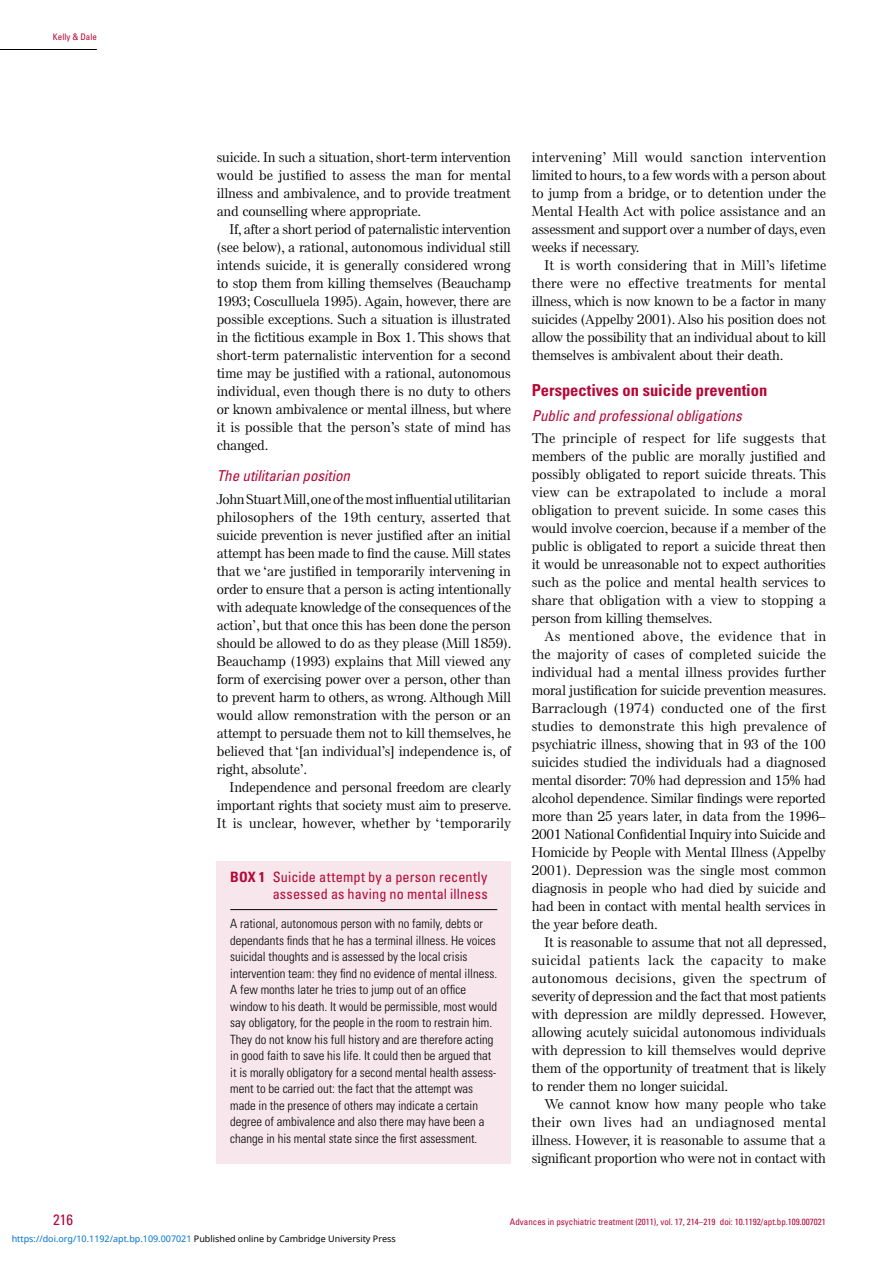
<style>
.page{position:relative;width:893px;height:1263px;background:#fff}
.page>*{position:absolute;margin:0;border:0;box-sizing:border-box;transform-origin:0 0}
.t1{font:700 condensed 16.5px "Univers LT Std";color:#b30838}
.t2{font:italic condensed 15px "Univers LT Std";color:#b30838}
.t3{font:condensed 15px "Univers LT Std";color:#b30838}
.t4{font:condensed 14.25px/16.5px "Univers LT Std";letter-spacing:.01em;color:#b30838;text-align:right}
.t5{font:500 13.5px/18px "Else NPL Std";color:#000;text-align:justify}
.t6{font:300 condensed 12.75px/16.5px "Univers LT Std";color:#000}
.t7{font:condensed 9px "Univers LT Std";color:#b30838}
.t8{font:9px "Noto Sans";color:#0172cf}
.s1{font-weight:700}
.s2{color:#000}
</style>
<div class="page">
<hr style="left:0;top:49px;width:97px;height:1px;background:#000">
<div style="left:217px;top:861px;width:294px;height:303px;background:#f7e6eb"></div>
<hr style="left:230px;top:909px;width:267px;height:1px;background:#000">
<p class="t7" style="left:53px;top:31px;width:45px">Kelly &amp; Dale</p>
<p class="t5" style="left:217px;top:148px;width:296px">suicide. In such a situation, short-term intervention would be justified to assess the man for mental illness and ambivalence, and to provide treatment and counselling where appropriate.</p>
<p class="t5" style="left:217px;top:220px;width:296px;text-indent:13px">If, after a short period of paternalistic intervention (see below), a rational, autonomous individual still intends suicide, it is generally considered wrong to stop them from killing themselves (Beauchamp 1993; Cosculluela 1995). Again, however, there are possible exceptions. Such a situation is illustrated in the fictitious example in Box 1. This shows that short-term paternalistic intervention for a second time may be justified with a rational, autonomous individual, even though there is no duty to others or known ambivalence or mental illness, but where it is possible that the person’s state of mind has changed.</p>
<p class="t2" style="left:217px;top:466px;width:135px">The utilitarian position</p>
<p class="t5" style="left:217px;top:490px;width:296px">John Stuart Mill, one of the most influential utilitarian philosophers of the 19th century, asserted that suicide prevention is never justified after an initial attempt has been made to find the cause. Mill states that we ‘are justified in temporarily intervening in order to ensure that a person is acting intentionally with adequate knowledge of the consequences of the action’, but that once this has been done the person should be allowed to do as they please (Mill 1859).<br>Beauchamp (1993) explains that Mill viewed any form of exercising power over a person, other than to prevent harm to others, as wrong. Although Mill would allow remonstration with the person or an attempt to persuade them not to kill themselves, he believed that ‘[an individual’s] independence is, of right, absolute’.</p>
<p class="t5" style="left:217px;top:778px;width:296px;text-indent:13px">Independence and personal freedom are clearly important rights that society must aim to preserve.<br>It is unclear, however, whether by ‘temporarily</p>
<p class="t4" style="left:230px;top:869px;width:259px"><span class="s1">Box 1</span> Suicide attempt by a person recently assessed as having no mental illness</p>
<p class="t6" style="left:230px;top:916px;width:268px">A rational, autonomous person with no family, debts or dependants finds that he has a terminal illness. He voices suicidal thoughts and is assessed by the local crisis intervention team: they find no evidence of mental illness.<br>A few months later he tries to jump out of an office window to his death. It would be permissible, most would say obligatory, for the people in the room to restrain him.<br>They do not know his full history and are therefore acting in good faith to save his life. It could then be argued that it is morally obligatory for a second mental health assess&shy;ment to be carried out: the fact that the attempt was made in the presence of others may indicate a certain degree of ambivalence and also there may have been a change in his mental state since the first assessment.</p>
<p class="t5" style="left:532px;top:148px;width:296px">intervening’ Mill would sanction intervention limited to hours, to a few words with a person about to jump from a bridge, or to detention under the Mental Health Act with police assistance and an assessment and support over a number of days, even weeks if necessary.</p>
<p class="t5" style="left:532px;top:256px;width:296px;text-indent:13px">It is worth considering that in Mill’s lifetime there were no effective treatments for mental illness, which is now known to be a factor in many suicides (Appelby 2001). Also his position does not allow the possibility that an individual about to kill themselves is ambivalent about their death.</p>
<p class="t1" style="left:532px;top:380px;width:237px">Perspectives on suicide prevention</p>
<p class="t2" style="left:532px;top:406px;width:211px">Public and professional obligations</p>
<p class="t5" style="left:532px;top:430px;width:296px">The principle of respect for life suggests that members of the public are morally justified and possibly obligated to report suicide threats. This view can be extrapolated to include a moral obligation to prevent suicide. In some cases this would involve coercion, because if a member of the public is obligated to report a suicide threat then it would be unreasonable not to expect authorities such as the police and mental health services to share that obligation with a view to stopping a person from killing themselves.</p>
<p class="t5" style="left:532px;top:628px;width:296px;text-indent:13px">As mentioned above, the evidence that in the majority of cases of completed suicide the individual had a mental illness provides further moral justification for suicide prevention measures.<br>Barraclough (1974) conducted one of the first studies to demonstrate this high prevalence of psychiatric illness, showing that in 93 of the 100 suicides studied the individuals had a diagnosed mental disorder: 70% had depression and 15% had alcohol dependence. Similar findings were reported more than 25 years later, in data from the 1996– 2001 National Confidential Inquiry into Suicide and Homicide by People with Mental Illness (Appelby 2001). Depression was the single most common diagnosis in people who had died by suicide and had been in contact with mental health services in the year before death.</p>
<p class="t5" style="left:532px;top:934px;width:296px;text-indent:13px">It is reasonable to assume that not all depressed, suicidal patients lack the capacity to make autonomous decisions, given the spectrum of severity of depression and the fact that most patients with depression are mildly depressed. However, allowing acutely suicidal autonomous individuals with depression to kill themselves would deprive them of the opportunity of treatment that is likely to render them no longer suicidal.</p>
<p class="t5" style="left:532px;top:1095px;width:296px;text-indent:13px">We cannot know how many people who take their own lives had an undiagnosed mental illness. However, it is reasonable to assume that a significant proportion who were not in contact with</p>
<p class="t3" style="left:53px;top:1210px;width:21px">216</p>
<p class="t7" style="left:510px;top:1216px;width:317px">Advances in psychiatric treatment (2011), vol. 17, 214–219 doi: 10.1192/apt.bp.109.007021</p>
<p class="t8" style="left:12px;top:1232px;width:386px">https://doi.org/10.1192/apt.bp.109.007021 <span class="s2">Published online by Cambridge University Press</span></p>
</div>
